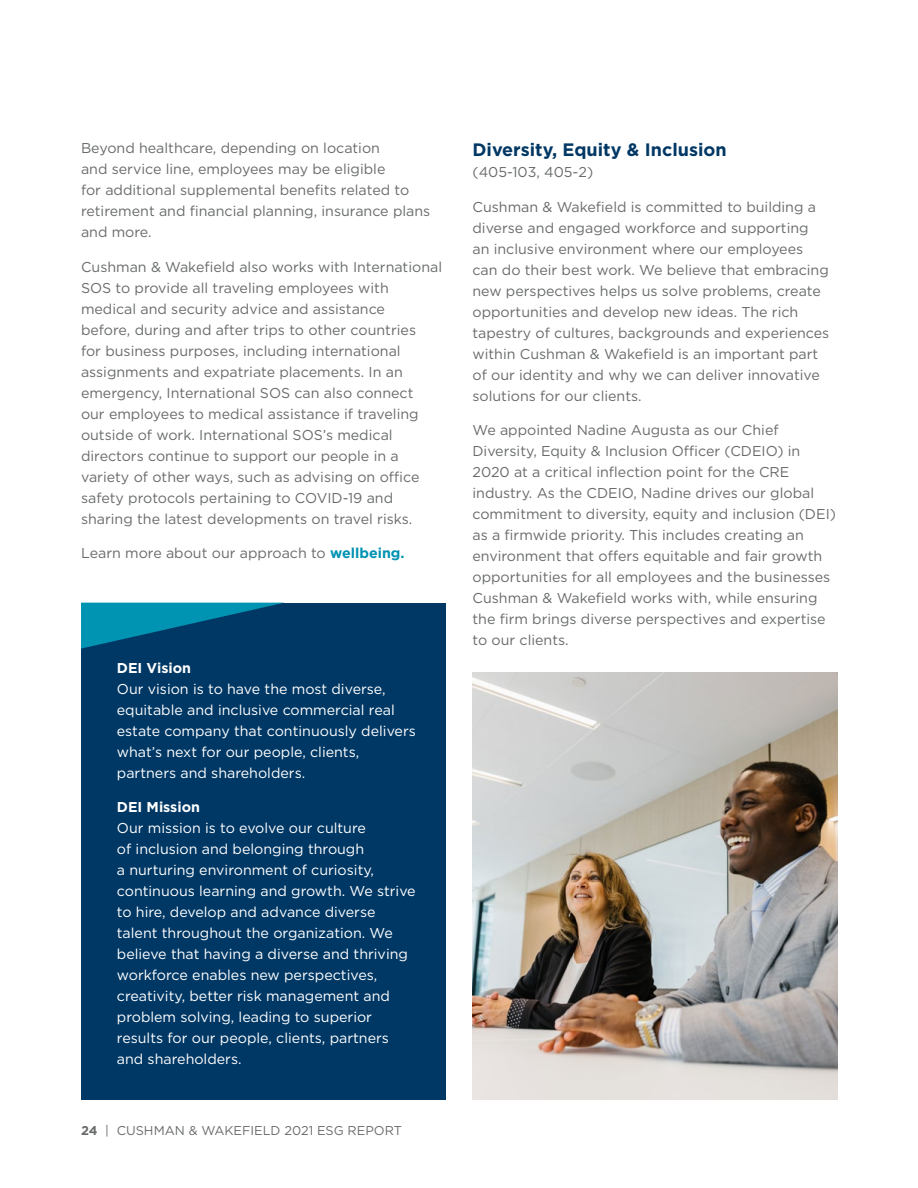
<style>
.page{position:relative;width:918px;height:1188px;background:#fff}
.page>*{position:absolute;margin:0;border:0;box-sizing:border-box;transform-origin:0 0}
.t1{font:700 18px "Gotham";color:#003764}
.t2{font:14.25px/21px "Gotham";color:#696b6b}
.t3{font:14.25px/21px "Gotham";color:#fff}
.t4{font:700 14.25px "Gotham";color:#fff}
.t5{font:12.75px "Gotham";color:#696b6b}
.s1{font-weight:700;color:#0093b2}
.s2{font-weight:700}
</style>
<div class="page">
<img style="left:472px;top:673px;width:365px;height:426px">
<div style="left:81px;top:603px;width:365px;height:496px;background:#003865"></div>
<svg style="left:81px;top:603px;width:201px;height:46px"></svg>
<p class="t2" style="left:81px;top:137px;width:351px">Beyond healthcare, depending on location<br>and service line, employees may be eligible<br>for additional supplemental benefits related to retirement and financial planning, insurance plans and more.</p>
<p class="t2" style="left:81px;top:256px;width:363px">Cushman &amp; Wakefield also works with International SOS to provide all traveling employees with medical and security advice and assistance<br>before, during and after trips to other countries<br>for business purposes, including international assignments and expatriate placements. In an emergency, International SOS can also connect<br>our employees to medical assistance if traveling outside of work. International SOS’s medical directors continue to support our people in a variety of other ways, such as advising on office safety protocols pertaining to COVID-19 and sharing the latest developments on travel risks.</p>
<p class="t2" style="left:81px;top:542px;width:325px">Learn more about our approach to <span class="s1">wellbeing.</span></p>
<p class="t4" style="left:117px;top:658px;width:76px">DEI Vision</p>
<p class="t3" style="left:117px;top:678px;width:301px">Our vision is to have the most diverse, equitable and inclusive commercial real estate company that continuously delivers what’s next for our people, clients, partners and shareholders.</p>
<p class="t4" style="left:117px;top:798px;width:85px">DEI Mission</p>
<p class="t3" style="left:117px;top:817px;width:300px">Our mission is to evolve our culture<br>of inclusion and belonging through<br>a nurturing environment of curiosity, continuous learning and growth. We strive to hire, develop and advance diverse talent throughout the organization. We believe that having a diverse and thriving workforce enables new perspectives, creativity, better risk management and problem solving, leading to superior results for our people, clients, partners and shareholders.</p>
<p class="t5" style="left:81px;top:1122px;width:323px"><span class="s2">24</span> | CUSHMAN &amp; WAKEFIELD 2021 ESG REPORT</p>
<p class="t1" style="left:472px;top:138px;width:256px">Diversity, Equity &amp; Inclusion</p>
<p class="t2" style="left:472px;top:161px;width:122px">(405-103, 405-2)</p>
<p class="t2" style="left:472px;top:196px;width:358px">Cushman &amp; Wakefield is committed to building a diverse and engaged workforce and supporting<br>an inclusive environment where our employees can do their best work. We believe that embracing new perspectives helps us solve problems, create opportunities and develop new ideas. The rich tapestry of cultures, backgrounds and experiences within Cushman &amp; Wakefield is an important part of our identity and why we can deliver innovative solutions for our clients.</p>
<p class="t2" style="left:472px;top:419px;width:365px">We appointed Nadine Augusta as our Chief Diversity, Equity &amp; Inclusion Officer (CDEIO) in 2020 at a critical inflection point for the CRE industry. As the CDEIO, Nadine drives our global commitment to diversity, equity and inclusion (DEI) as a firmwide priority. This includes creating an environment that offers equitable and fair growth opportunities for all employees and the businesses Cushman &amp; Wakefield works with, while ensuring the firm brings diverse perspectives and expertise to our clients.</p>
</div>
